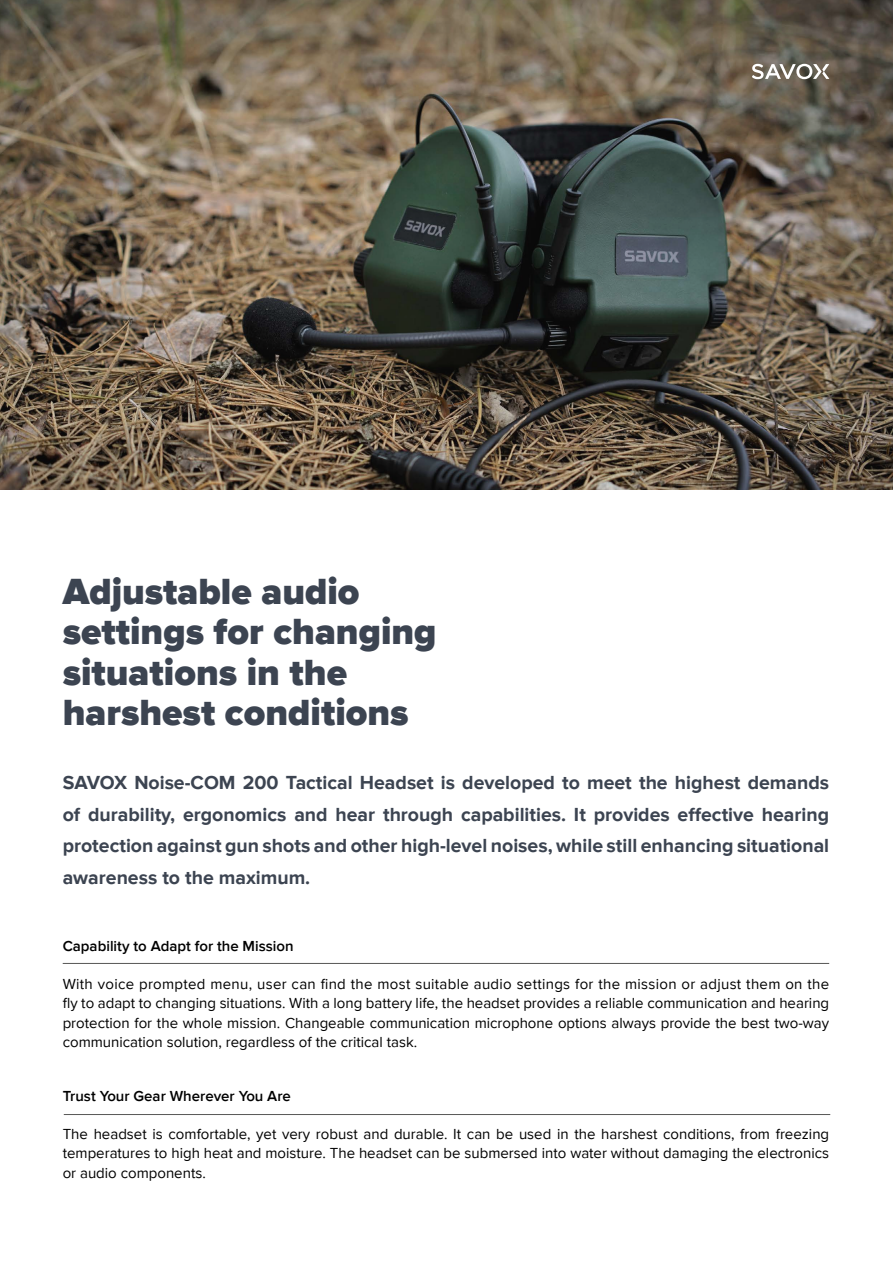
<style>
.page{position:relative;width:893px;height:1263px;background:#fff}
.page>*{position:absolute;margin:0;border:0;box-sizing:border-box;transform-origin:0 0}
.t1{font:900 37.5px/40.5px "Proxima Nova";color:#3c4451}
.t2{font:700 19.5px/31.5px "Proxima Nova";color:#3c4451;text-align:justify}
.t3{font:15px/19.5px "Proxima Nova";color:#000;text-align:justify}
.t4{font:600 15px "Proxima Nova";color:#000}
</style>
<div class="page">
<hr style="left:63px;top:963px;width:766px;height:1px;background:#575756">
<hr style="left:64px;top:1114px;width:766px;height:1px;background:#575756">
<img style="left:0;top:0;width:893px;height:489px">
<svg style="left:752px;top:64px;width:77px;height:15px"></svg>
<h1 class="t1" style="left:63px;top:572px;width:375px">Adjustable audio settings for changing situations in the harshest conditions</h1>
<p class="t2" style="left:63px;top:767px;width:768px">SAVOX Noise-COM 200 Tactical Headset is developed to meet the highest demands of durability, ergonomics and hear through capabilities. It provides effective hearing protection against gun shots and other high-level noises, while still enhancing situational awareness to the maximum.</p>
<p class="t4" style="left:63px;top:938px;width:232px">Capability to Adapt for the Mission</p>
<p class="t3" style="left:63px;top:974px;width:768px">With voice prompted menu, user can find the most suitable audio settings for the mission or adjust them on the fly to adapt to changing situations. With a long battery life, the headset provides a reliable communication and hearing protection for the whole mission. Changeable communication microphone options always provide the best two-way communication solution, regardless of the critical task.</p>
<p class="t4" style="left:63px;top:1088px;width:230px">Trust Your Gear Wherever You Are</p>
<p class="t3" style="left:63px;top:1124px;width:768px">The headset is comfortable, yet very robust and durable. It can be used in the harshest conditions, from freezing temperatures to high heat and moisture. The headset can be submersed into water without damaging the electronics or audio components.</p>
</div>
